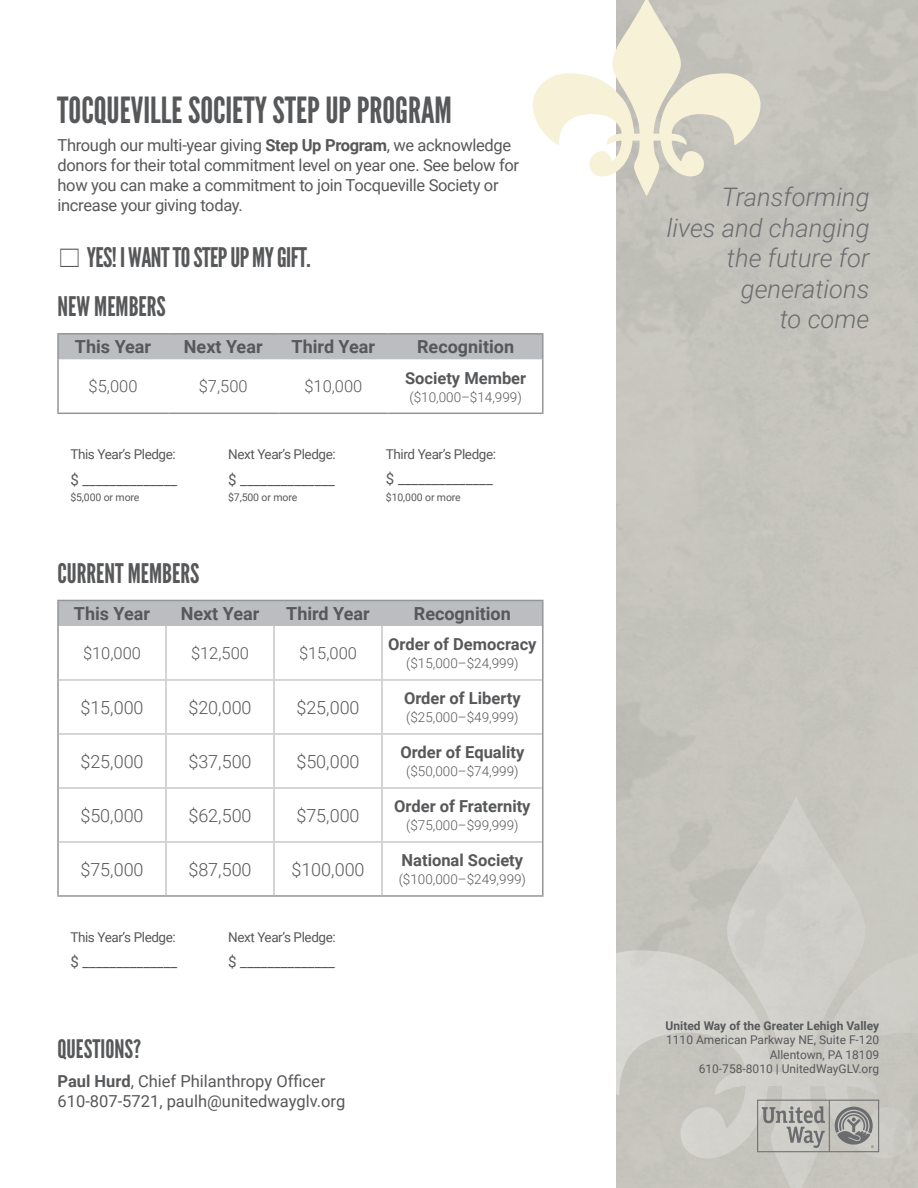
<style>
.page{position:relative;width:918px;height:1188px;background:#fff}
.page>*{position:absolute;margin:0;border:0;box-sizing:border-box;transform-origin:0 0}
.t1{font:36px "League Gothic";color:#57585a}
.t2{font:27px "League Gothic";color:#57585a}
.t3{font:27px "League Gothic";letter-spacing:-.02em;color:#57585a}
.t4{font:italic 300 25.5px/30.6px "Roboto";color:#6c6d70;text-align:right}
.t5{font:25.5px "League Gothic";color:#57585a}
.t6{font:300 18px "Roboto";color:#57585a}
.t7{font:700 18px "Roboto";color:#57585a}
.t8{font:16.5px/19.8px "Roboto";letter-spacing:-.02em;color:#57585a}
.t9{font:700 16.5px "Roboto";color:#57585a}
.t10{font:16.5px "Roboto";color:#57585a}
.t11{font:300 16.5px "Roboto";color:#57585a}
.t12{font:15px "Roboto";color:#57585a}
.t13{font:300 13.5px "Roboto";color:#57585a}
.t14{font:13.5px "Roboto";letter-spacing:-.03em;color:#57585a}
.t15{font:12px "Roboto";color:#57585a}
.t16{font:700 12px "Roboto";color:#57585a}
.t17{font:10.5px "Roboto";letter-spacing:-.01em;color:#57585a}
.s1{font-weight:700}
</style>
<div class="page">
<div style="left:617px;top:0;width:301px;height:1188px;background:#c4c4bd"></div>
<svg style="left:616px;top:796px;width:300px;height:392px"></svg>
<div style="left:59px;top:335px;width:483px;height:24px;background:#bcbdc0"></div>
<hr style="left:57px;top:333px;width:111px;height:2px;background:#939598">
<hr style="left:57px;top:335px;width:2px;height:24px;background:#939598">
<hr style="left:168px;top:333px;width:110px;height:2px;background:#939598">
<hr style="left:278px;top:333px;width:110px;height:2px;background:#939598">
<hr style="left:388px;top:333px;width:156px;height:2px;background:#939598">
<hr style="left:542px;top:335px;width:2px;height:24px;background:#939598">
<hr style="left:57px;top:359px;width:2px;height:54px;background:#939598">
<hr style="left:542px;top:359px;width:2px;height:54px;background:#939598">
<hr style="left:57px;top:413px;width:111px;height:1px;background:#939598">
<hr style="left:168px;top:413px;width:110px;height:1px;background:#939598">
<hr style="left:278px;top:413px;width:110px;height:1px;background:#939598">
<hr style="left:388px;top:413px;width:156px;height:1px;background:#939598">
<div style="left:59px;top:601px;width:483px;height:25px;background:#bcbdc0"></div>
<hr style="left:57px;top:600px;width:109px;height:1px;background:#939598">
<hr style="left:57px;top:601px;width:2px;height:25px;background:#939598">
<hr style="left:166px;top:600px;width:108px;height:1px;background:#939598">
<hr style="left:274px;top:600px;width:108px;height:1px;background:#939598">
<hr style="left:382px;top:600px;width:162px;height:1px;background:#939598">
<hr style="left:542px;top:601px;width:2px;height:25px;background:#939598">
<hr style="left:57px;top:626px;width:2px;height:54px;background:#939598">
<hr style="left:542px;top:626px;width:2px;height:54px;background:#939598">
<hr style="left:57px;top:680px;width:2px;height:54px;background:#939598">
<hr style="left:542px;top:680px;width:2px;height:54px;background:#939598">
<hr style="left:57px;top:734px;width:2px;height:54px;background:#939598">
<hr style="left:542px;top:734px;width:2px;height:54px;background:#939598">
<hr style="left:57px;top:788px;width:2px;height:54px;background:#939598">
<hr style="left:542px;top:788px;width:2px;height:54px;background:#939598">
<hr style="left:57px;top:842px;width:2px;height:53px;background:#939598">
<hr style="left:542px;top:842px;width:2px;height:53px;background:#939598">
<hr style="left:57px;top:895px;width:109px;height:2px;background:#939598">
<hr style="left:166px;top:895px;width:108px;height:2px;background:#939598">
<hr style="left:274px;top:895px;width:108px;height:2px;background:#939598">
<hr style="left:382px;top:895px;width:162px;height:2px;background:#939598">
<hr style="left:165px;top:626px;width:2px;height:53px;background:#c7c8ca">
<hr style="left:273px;top:626px;width:2px;height:53px;background:#c7c8ca">
<hr style="left:381px;top:626px;width:2px;height:53px;background:#c7c8ca">
<hr style="left:59px;top:679px;width:107px;height:2px;background:#c7c8ca">
<hr style="left:166px;top:679px;width:108px;height:2px;background:#c7c8ca">
<hr style="left:165px;top:681px;width:2px;height:52px;background:#c7c8ca">
<hr style="left:274px;top:679px;width:108px;height:2px;background:#c7c8ca">
<hr style="left:273px;top:681px;width:2px;height:52px;background:#c7c8ca">
<hr style="left:382px;top:679px;width:160px;height:2px;background:#c7c8ca">
<hr style="left:381px;top:681px;width:2px;height:52px;background:#c7c8ca">
<hr style="left:59px;top:733px;width:107px;height:2px;background:#c7c8ca">
<hr style="left:166px;top:733px;width:108px;height:2px;background:#c7c8ca">
<hr style="left:165px;top:735px;width:2px;height:52px;background:#c7c8ca">
<hr style="left:274px;top:733px;width:108px;height:2px;background:#c7c8ca">
<hr style="left:273px;top:735px;width:2px;height:52px;background:#c7c8ca">
<hr style="left:382px;top:733px;width:160px;height:2px;background:#c7c8ca">
<hr style="left:381px;top:735px;width:2px;height:52px;background:#c7c8ca">
<hr style="left:59px;top:787px;width:107px;height:2px;background:#c7c8ca">
<hr style="left:166px;top:787px;width:108px;height:2px;background:#c7c8ca">
<hr style="left:165px;top:789px;width:2px;height:52px;background:#c7c8ca">
<hr style="left:274px;top:787px;width:108px;height:2px;background:#c7c8ca">
<hr style="left:273px;top:789px;width:2px;height:52px;background:#c7c8ca">
<hr style="left:382px;top:787px;width:160px;height:2px;background:#c7c8ca">
<hr style="left:381px;top:789px;width:2px;height:52px;background:#c7c8ca">
<hr style="left:59px;top:841px;width:107px;height:2px;background:#c7c8ca">
<hr style="left:166px;top:841px;width:108px;height:2px;background:#c7c8ca">
<hr style="left:165px;top:843px;width:2px;height:52px;background:#c7c8ca">
<hr style="left:274px;top:841px;width:108px;height:2px;background:#c7c8ca">
<hr style="left:273px;top:843px;width:2px;height:52px;background:#c7c8ca">
<hr style="left:382px;top:841px;width:160px;height:2px;background:#c7c8ca">
<hr style="left:381px;top:843px;width:2px;height:52px;background:#c7c8ca">
<svg style="left:757px;top:1100px;width:122px;height:52px"></svg>
<svg style="left:533px;top:0;width:228px;height:196px"></svg>
<p class="t1" style="left:57px;top:89px;width:396px">TOCQUEVILLE SOCIETY STEP UP PROGRAM</p>
<p class="t8" style="left:58px;top:135px;width:463px">Through our multi-year giving <span class="s1">Step Up Program</span>, we acknowledge donors for their total commitment level on year one. See below for how you can make a commitment to join Tocqueville Society or increase your giving today.</p>
<p class="t3" style="left:87px;top:241px;width:225px">YES! I WANT TO STEP UP MY GIFT.</p>
<p class="t2" style="left:58px;top:290px;width:110px">NEW MEMBERS</p>
<p class="t7" style="left:75px;top:334px;width:78px">This Year</p>
<p class="t7" style="left:184px;top:334px;width:80px">Next Year</p>
<p class="t7" style="left:292px;top:334px;width:85px">Third Year</p>
<p class="t7" style="left:417px;top:334px;width:99px">Recognition</p>
<p class="t11" style="left:89px;top:375px;width:50px">$5,000</p>
<p class="t11" style="left:199px;top:375px;width:50px">$7,500</p>
<p class="t11" style="left:304px;top:375px;width:59px">$10,000</p>
<p class="t9" style="left:405px;top:367px;width:123px">Society Member</p>
<p class="t13" style="left:409px;top:388px;width:114px">($10,000–$14,999)</p>
<p class="t14" style="left:70px;top:445px;width:107px">This Year’s Pledge:</p>
<p class="t12" style="left:70px;top:469px;width:108px">$ ______________</p>
<p class="t17" style="left:70px;top:490px;width:71px">$5,000 or more</p>
<p class="t14" style="left:228px;top:445px;width:109px">Next Year’s Pledge:</p>
<p class="t12" style="left:228px;top:469px;width:108px">$ ______________</p>
<p class="t17" style="left:228px;top:490px;width:71px">$7,500 or more</p>
<p class="t14" style="left:386px;top:445px;width:112px">Third Year’s Pledge:</p>
<p class="t12" style="left:386px;top:469px;width:108px">$ ______________</p>
<p class="t17" style="left:386px;top:490px;width:76px">$10,000 or more</p>
<p class="t2" style="left:58px;top:557px;width:143px">CURRENT MEMBERS</p>
<p class="t7" style="left:74px;top:601px;width:78px">This Year</p>
<p class="t7" style="left:181px;top:601px;width:80px">Next Year</p>
<p class="t7" style="left:286px;top:601px;width:85px">Third Year</p>
<p class="t7" style="left:414px;top:601px;width:99px">Recognition</p>
<p class="t11" style="left:83px;top:642px;width:59px">$10,000</p>
<p class="t11" style="left:191px;top:642px;width:59px">$12,500</p>
<p class="t11" style="left:299px;top:642px;width:59px">$15,000</p>
<p class="t9" style="left:388px;top:633px;width:150px">Order of Democracy</p>
<p class="t13" style="left:406px;top:654px;width:114px">($15,000–$24,999)</p>
<p class="t6" style="left:80px;top:695px;width:65px">$15,000</p>
<p class="t6" style="left:188px;top:695px;width:65px">$20,000</p>
<p class="t6" style="left:296px;top:695px;width:65px">$25,000</p>
<p class="t9" style="left:404px;top:687px;width:118px">Order of Liberty</p>
<p class="t13" style="left:406px;top:708px;width:114px">($25,000–$49,999)</p>
<p class="t6" style="left:80px;top:749px;width:65px">$25,000</p>
<p class="t6" style="left:188px;top:749px;width:65px">$37,500</p>
<p class="t6" style="left:296px;top:749px;width:65px">$50,000</p>
<p class="t9" style="left:400px;top:741px;width:126px">Order of Equality</p>
<p class="t13" style="left:406px;top:762px;width:114px">($50,000–$74,999)</p>
<p class="t6" style="left:80px;top:803px;width:65px">$50,000</p>
<p class="t6" style="left:188px;top:803px;width:65px">$62,500</p>
<p class="t6" style="left:296px;top:803px;width:65px">$75,000</p>
<p class="t9" style="left:394px;top:795px;width:138px">Order of Fraternity</p>
<p class="t13" style="left:406px;top:816px;width:114px">($75,000–$99,999)</p>
<p class="t6" style="left:80px;top:857px;width:65px">$75,000</p>
<p class="t6" style="left:188px;top:857px;width:65px">$87,500</p>
<p class="t6" style="left:291px;top:857px;width:75px">$100,000</p>
<p class="t9" style="left:402px;top:849px;width:123px">National Society</p>
<p class="t13" style="left:399px;top:870px;width:129px">($100,000–$249,999)</p>
<p class="t14" style="left:70px;top:928px;width:107px">This Year’s Pledge:</p>
<p class="t12" style="left:70px;top:952px;width:108px">$ ______________</p>
<p class="t14" style="left:228px;top:928px;width:109px">Next Year’s Pledge:</p>
<p class="t12" style="left:228px;top:952px;width:108px">$ ______________</p>
<p class="t5" style="left:58px;top:1034px;width:85px">QUESTIONS?</p>
<p class="t10" style="left:58px;top:1069px;width:270px"><span class="s1">Paul Hurd</span>, Chief Philanthropy Officer</p>
<p class="t10" style="left:58px;top:1089px;width:289px">610-807-5721, paulh@unitedwayglv.org</p>
<p class="t4" style="left:722px;top:181px;width:149px">Transforming</p>
<p class="t4" style="left:667px;top:211px;width:204px">lives and changing the future for generations</p>
<p class="t4" style="left:780px;top:303px;width:91px">to come</p>
<p class="t16" style="left:666px;top:1017px;width:215px">United Way of the Greater Lehigh Valley</p>
<p class="t15" style="left:666px;top:1032px;width:215px">1110 American Parkway NE, Suite F-120</p>
<p class="t15" style="left:770px;top:1046px;width:111px">Allentown, PA 18109</p>
<p class="t15" style="left:699px;top:1060px;width:182px">610-758-8010 | UnitedWayGLV.org</p>
</div>
